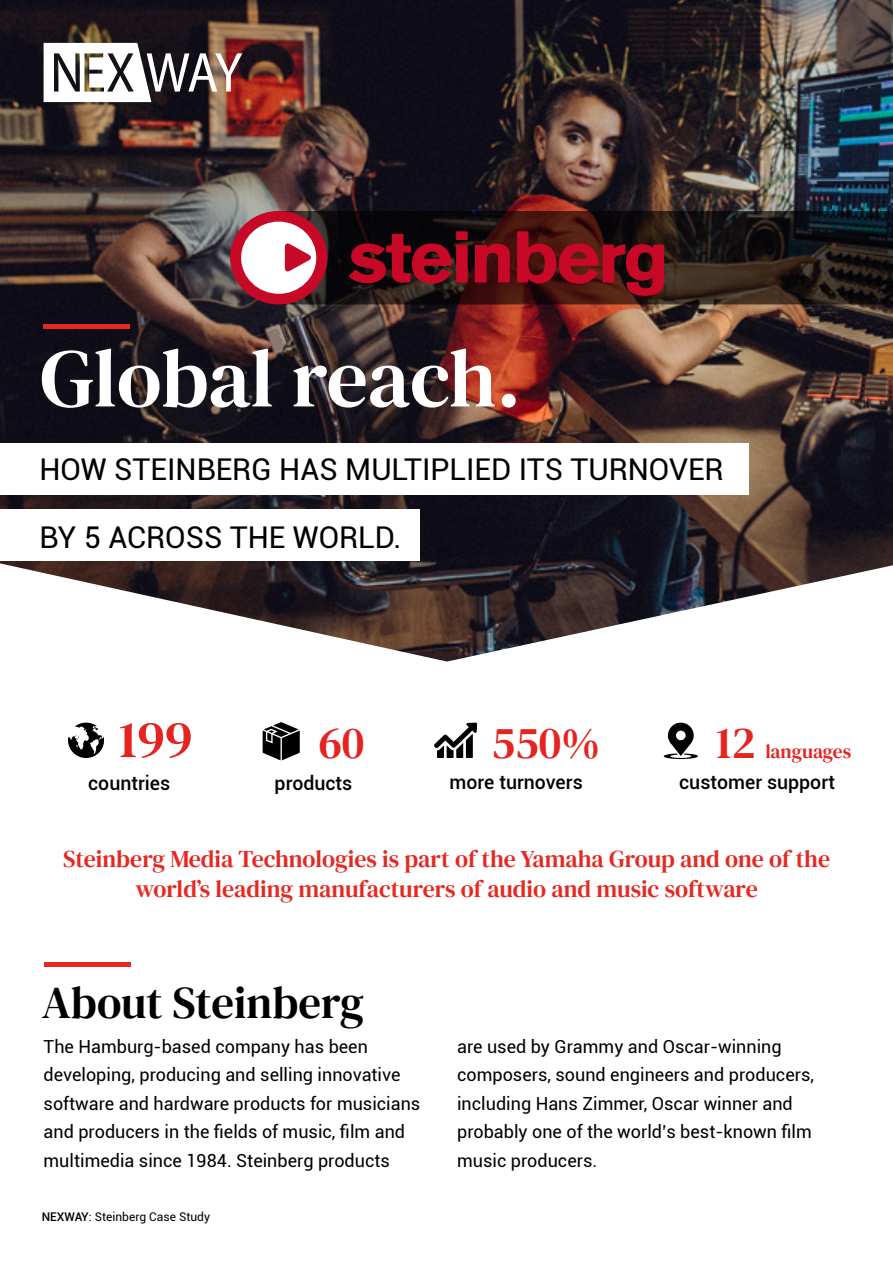
<style>
.page{position:relative;width:893px;height:1263px;background:#fff}
.page>*{position:absolute;margin:0;border:0;box-sizing:border-box;transform-origin:0 0}
.t1{font:82.5px "DM Serif Text";letter-spacing:-.005em;color:#fff}
.t2{font:52.5px "DM Serif Text";color:#e52421}
.t3{font:45px "DM Serif Text";color:#000}
.t4{font:45px "DM Serif Text";color:#e52421}
.t5{font:30px "Roboto";color:#000}
.t6{font:24px/30px "DM Serif Text";color:#e52922;text-align:center}
.t7{font:500 19.5px "Roboto";color:#020203}
.t8{font:19.5px "DM Serif Text";color:#e52421}
.t9{font:18px/28.5px "Roboto";color:#000}
.t10{font:12px "Roboto";color:#000}
.s1{font-weight:500}
</style>
<div class="page">
<img style="left:0;top:0;width:893px;height:555px">
<svg style="left:0;top:555px;width:893px;height:107px"></svg>
<div style="left:0;top:443px;width:748px;height:52px;background:#fff"></div>
<svg style="left:230px;top:211px;width:663px;height:93px;background:#241917"></svg>
<div style="left:0;top:509px;width:420px;height:52px;background:#fff"></div>
<hr style="left:43px;top:324px;width:86px;height:4px;background:#e52922">
<svg style="left:44px;top:43px;width:198px;height:59px"></svg>
<svg style="left:68px;top:722px;width:36px;height:36px"></svg>
<hr style="left:44px;top:962px;width:87px;height:4px;background:#e52922">
<svg style="left:434px;top:723px;width:43px;height:35px"></svg>
<svg style="left:263px;top:722px;width:37px;height:38px"></svg>
<svg style="left:664px;top:722px;width:34px;height:37px"></svg>
<div style="left:230px;top:211px;width:97px;height:94px;background:#c70826;border-radius:50%"></div>
<svg style="left:475px;top:243px;width:35px;height:40px"></svg>
<div style="left:241px;top:222px;width:75px;height:72px;background:#fff;border-radius:50%"></div>
<svg style="left:348px;top:231px;width:120px;height:53px;background:#6b0919"></svg>
<svg style="left:517px;top:231px;width:147px;height:65px;background:#770f18"></svg>
<svg style="left:285px;top:243px;width:26px;height:29px"></svg>
<h1 class="t1" style="left:40px;top:331px;width:482px">Global reach.</h1>
<h3 class="t5" style="left:39px;top:448px;width:686px">HOW STEINBERG HAS MULTIPLIED ITS TURNOVER</h3>
<h3 class="t5" style="left:39px;top:516px;width:364px">BY 5 ACROSS THE WORLD.</h3>
<h2 class="t2" style="left:119px;top:709px;width:75px">199</h2>
<h3 class="t4" style="left:318px;top:717px;width:48px">60</h3>
<h3 class="t4" style="left:491px;top:716px;width:111px">550%</h3>
<h3 class="t4" style="left:716px;top:716px;width:41px">12</h3>
<p class="t8" style="left:765px;top:740px;width:87px">languages</p>
<p class="t7" style="left:88px;top:769px;width:84px">countries</p>
<p class="t7" style="left:275px;top:769px;width:79px">products</p>
<p class="t7" style="left:450px;top:768px;width:135px">more turnovers</p>
<p class="t7" style="left:679px;top:768px;width:157px">customer support</p>
<h3 class="t6" style="left:63px;top:844px;width:768px">Steinberg Media Technologies is part of the Yamaha Group and one of the world’s leading manufacturers of audio and music software</h3>
<h3 class="t3" style="left:42px;top:977px;width:323px">About Steinberg</h3>
<p class="t9" style="left:44px;top:1031px;width:378px">The Hamburg-based company has been developing, producing and selling innovative software and hardware products for musicians and producers in the fields of music, film and multimedia since 1984. Steinberg products</p>
<p class="t9" style="left:457px;top:1031px;width:358px">are used by Grammy and Oscar-winning composers, sound engineers and producers, including Hans Zimmer, Oscar winner and probably one of the world’s best-known film music producers.</p>
<p class="t10" style="left:42px;top:1208px;width:170px"><span class="s1">NEXWAY</span>: Steinberg Case Study</p>
</div>
